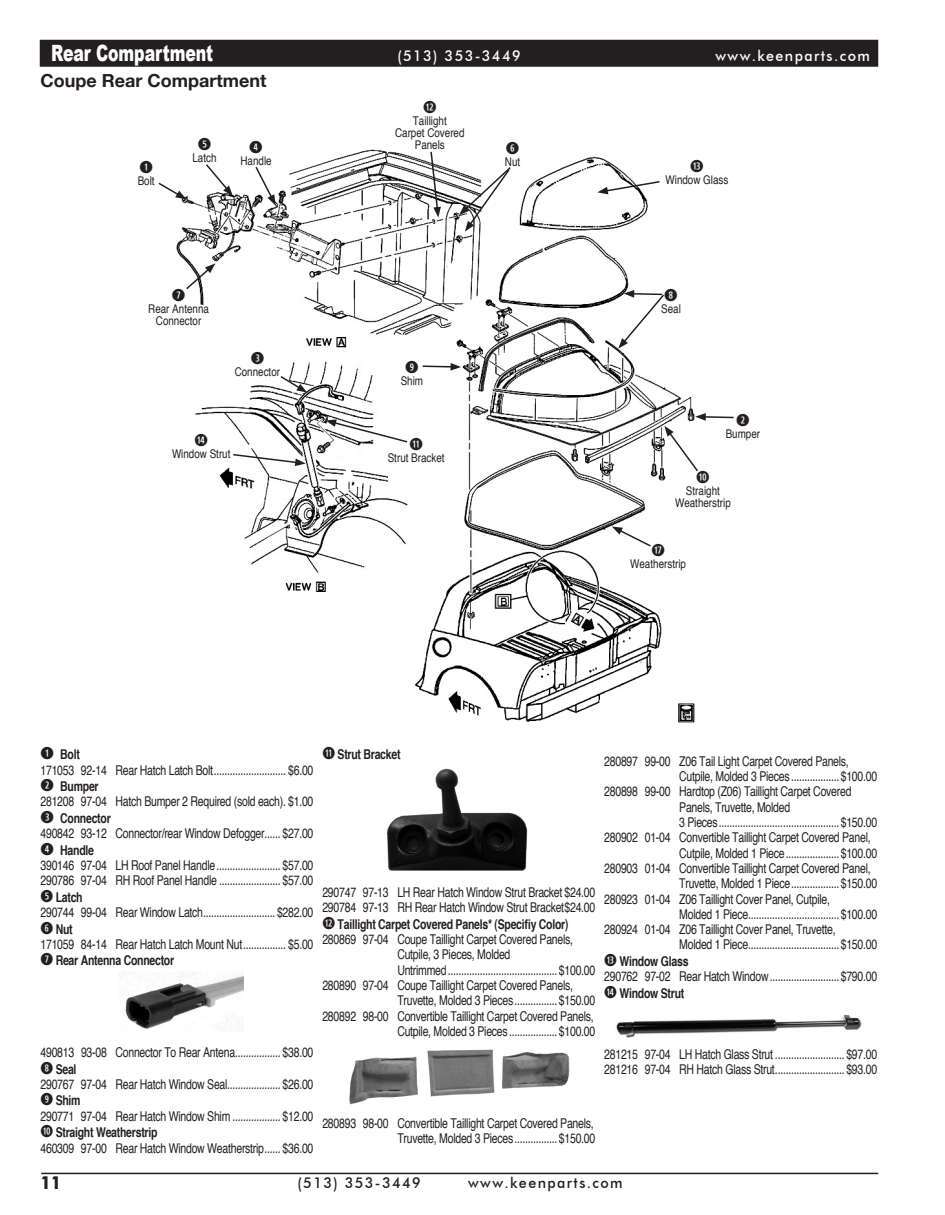
<style>
.page{position:relative;width:945px;height:1215px;background:#fff}
.page>*{position:absolute;margin:0;border:0;box-sizing:border-box;transform-origin:0 0}
.t1{font:900 22.5px "Arial";letter-spacing:-.005em;color:#fff;scale:.7 1}
.t2{font:700 18px "Helvetica Neue";color:#231f20}
.t3{font:700 18px "Schol Broadway";color:#231f20;scale:.95 1}
.t4{font:700 16.5px "Combi Numerals";color:#231f20}
.t5{font:500 15px "Schol Broadway";letter-spacing:.1em;color:#231f20;scale:.95 1}
.t6{font:500 15px "Schol Broadway";letter-spacing:.1em;color:#fff;scale:.95 1}
.t7{font:condensed 13.5px/15.9px "Helvetica";letter-spacing:-.02em;color:#231f20;scale:.95 1}
.t8{font:700 condensed 13.5px "Helvetica";letter-spacing:-.02em;color:#231f20;scale:.95 1}
.t9{font:condensed 12px/12px "Helvetica";color:#231f20;text-align:center}
.s1{font-family:"Combi Numerals";font-weight:700;font-stretch:normal;font-size:16.5px}
.s2{font-weight:700}
.s3{font-family:"Combi Numerals";font-stretch:normal;font-size:16.5px}
</style>
<div class="page">
<div style="left:40px;top:40px;width:838px;height:27px;background:#231f20;border:2px solid #231f20"></div>
<hr style="left:41px;top:1173px;width:837px;height:1px;background:#231f20">
<img style="left:386px;top:768px;width:142px;height:103px">
<img style="left:349px;top:1049px;width:221px;height:56px">
<img style="left:177px;top:149px;width:518px;height:574px">
<svg style="left:177px;top:263px;width:38px;height:66px"></svg>
<svg style="left:672px;top:482px;width:23px;height:38px"></svg>
<svg style="left:326px;top:419px;width:122px;height:48px"></svg>
<svg style="left:397px;top:363px;width:64px;height:26px"></svg>
<svg style="left:664px;top:413px;width:70px;height:60px"></svg>
<svg style="left:231px;top:363px;width:76px;height:30px"></svg>
<svg style="left:618px;top:290px;width:64px;height:59px"></svg>
<svg style="left:177px;top:438px;width:129px;height:34px"></svg>
<svg style="left:612px;top:526px;width:78px;height:55px"></svg>
<svg style="left:597px;top:163px;width:98px;height:35px"></svg>
<img style="left:125px;top:975px;width:119px;height:54px">
<img style="left:616px;top:1015px;width:246px;height:23px">
<svg style="left:158px;top:149px;width:118px;height:56px"></svg>
<svg style="left:392px;top:149px;width:131px;height:83px"></svg>
<p class="t1" style="left:51px;top:40px;width:233px">Rear Compartment</p>
<p class="t6" style="left:397px;top:46px;width:131px">(513) 353-3449</p>
<p class="t6" style="left:715px;top:47px;width:164px">www.keenparts.com</p>
<p class="t2" style="left:40px;top:66px;width:227px">Coupe Rear Compartment</p>
<p class="t4" style="left:139px;top:161px;width:15px">Q</p>
<p class="t9" style="left:138px;top:174px;width:18px">Bolt</p>
<p class="t4" style="left:198px;top:138px;width:15px">T</p>
<p class="t9" style="left:192px;top:152px;width:26px">Latch</p>
<p class="t4" style="left:249px;top:141px;width:15px">R</p>
<p class="t9" style="left:241px;top:155px;width:33px">Handle</p>
<p class="t4" style="left:423px;top:101px;width:15px">D</p>
<p class="t9" style="left:395px;top:115px;width:71px">Taillight<br>Carpet Covered<br>Panels</p>
<p class="t4" style="left:506px;top:142px;width:15px">Y</p>
<p class="t9" style="left:505px;top:156px;width:17px">Nut</p>
<p class="t4" style="left:690px;top:160px;width:15px">F</p>
<p class="t9" style="left:666px;top:173px;width:64px">Window Glass</p>
<p class="t4" style="left:172px;top:288px;width:15px">U</p>
<p class="t9" style="left:148px;top:302px;width:62px">Rear Antenna<br>Connector</p>
<p class="t4" style="left:664px;top:289px;width:15px">I</p>
<p class="t9" style="left:661px;top:303px;width:21px">Seal</p>
<p class="t4" style="left:251px;top:352px;width:15px">E</p>
<p class="t9" style="left:235px;top:365px;width:47px">Connector</p>
<p class="t4" style="left:405px;top:360px;width:15px">O</p>
<p class="t9" style="left:401px;top:374px;width:24px">Shim</p>
<p class="t4" style="left:195px;top:434px;width:15px">G</p>
<p class="t9" style="left:172px;top:448px;width:60px">Window Strut</p>
<p class="t4" style="left:409px;top:438px;width:15px">S</p>
<p class="t9" style="left:388px;top:452px;width:58px">Strut Bracket</p>
<p class="t4" style="left:736px;top:414px;width:15px">W</p>
<p class="t9" style="left:726px;top:428px;width:36px">Bumper</p>
<p class="t4" style="left:696px;top:471px;width:15px">A</p>
<p class="t9" style="left:675px;top:484px;width:57px">Straight<br>Weatherstrip</p>
<p class="t4" style="left:651px;top:544px;width:15px">K</p>
<p class="t9" style="left:630px;top:558px;width:57px">Weatherstrip</p>
<p class="t7" style="left:40px;top:746px;width:289px"><span class="s1">Q</span> <span class="s2">Bolt<br></span>171053 92-14 Rear Hatch Latch Bolt........................... $6.00<br><span class="s1">W</span> <span class="s2">Bumper<br></span>281208 97-04 Hatch Bumper 2 Required (sold each). $1.00<br><span class="s1">E</span> <span class="s2">Connector<br></span>490842 93-12 Connector/rear Window Defogger...... $27.00<br><span class="s1">R</span> <span class="s2">Handle<br></span>390146 97-04 LH Roof Panel Handle........................ $57.00<br>290786 97-04 RH Roof Panel Handle ....................... $57.00<br><span class="s1">T</span> <span class="s2">Latch<br></span>290744 99-04 Rear Window Latch........................... $282.00<br><span class="s1">Y</span> <span class="s2">Nut<br></span>171059 84-14 Rear Hatch Latch Mount Nut................ $5.00<br><span class="s1">U</span> <span class="s2">Rear Antenna Connector</span></p>
<p class="t7" style="left:40px;top:1044px;width:289px">490813 93-08 Connector To Rear Antena................. $38.00<br><span class="s1">I</span> <span class="s2">Seal<br></span>290767 97-04 Rear Hatch Window Seal.................... $26.00<br><span class="s1">O</span> <span class="s2">Shim<br></span>290771 97-04 Rear Hatch Window Shim .................. $12.00<br><span class="s1">A</span> <span class="s2">Straight Weatherstrip<br></span>460309 97-00 Rear Hatch Window Weatherstrip...... $36.00</p>
<p class="t8" style="left:322px;top:746px;width:84px"><span class="s3">S</span> Strut Bracket</p>
<p class="t7" style="left:322px;top:884px;width:289px">290747 97-13 LH Rear Hatch Window Strut Bracket $24.00</p>
<p class="t7" style="left:322px;top:899px;width:289px">290784 97-13 RH Rear Hatch Window Strut Bracket$24.00</p>
<p class="t8" style="left:322px;top:915px;width:261px"><span class="s3">D</span> Taillight Carpet Covered Panels* (Specifiy Color)</p>
<p class="t7" style="left:322px;top:931px;width:266px">280869 97-04 Coupe Taillight Carpet Covered Panels,</p>
<p class="t7" style="left:397px;top:946px;width:121px">Cutpile, 3 Pieces, Molded</p>
<p class="t7" style="left:397px;top:962px;width:210px">Untrimmed......................................... $100.00</p>
<p class="t7" style="left:322px;top:977px;width:266px">280890 97-04 Coupe Taillight Carpet Covered Panels,</p>
<p class="t7" style="left:397px;top:992px;width:210px">Truvette, Molded 3 Pieces................ $150.00</p>
<p class="t7" style="left:322px;top:1008px;width:287px">280892 98-00 Convertible Taillight Carpet Covered Panels,</p>
<p class="t7" style="left:397px;top:1023px;width:210px">Cutpile, Molded 3 Pieces .................. $100.00</p>
<p class="t7" style="left:322px;top:1115px;width:289px;line-height:15.3px;text-align:right">280893 98-00 Convertible Taillight Carpet Covered Panels,<br>Truvette, Molded 3 Pieces................ $150.00</p>
<p class="t7" style="left:604px;top:753px;width:259px">280897 99-00 Z06 Tail Light Carpet Covered Panels,</p>
<p class="t7" style="left:679px;top:768px;width:210px">Cutpile, Molded 3 Pieces .................. $100.00</p>
<p class="t7" style="left:604px;top:783px;width:262px">280898 99-00 Hardtop (Z06) Taillight Carpet Covered</p>
<p class="t7" style="left:679px;top:799px;width:118px">Panels, Truvette, Molded</p>
<p class="t7" style="left:679px;top:814px;width:210px">3 Pieces............................................. $150.00</p>
<p class="t7" style="left:604px;top:829px;width:282px">280902 01-04 Convertible Taillight Carpet Covered Panel,</p>
<p class="t7" style="left:679px;top:845px;width:210px">Cutpile, Molded 1 Piece.................... $100.00</p>
<p class="t7" style="left:604px;top:860px;width:282px">280903 01-04 Convertible Taillight Carpet Covered Panel,</p>
<p class="t7" style="left:679px;top:875px;width:210px">Truvette, Molded 1 Piece.................. $150.00</p>
<p class="t7" style="left:604px;top:890px;width:239px">280923 01-04 Z06 Taillight Cover Panel, Cutpile,</p>
<p class="t7" style="left:679px;top:906px;width:210px">Molded 1 Piece.................................. $100.00</p>
<p class="t7" style="left:604px;top:921px;width:245px">280924 01-04 Z06 Taillight Cover Panel, Truvette,</p>
<p class="t7" style="left:679px;top:936px;width:210px">Molded 1 Piece.................................. $150.00</p>
<p class="t7" style="left:604px;top:953px;width:289px"><span class="s1">F</span> <span class="s2">Window Glass<br></span>290762 97-02 Rear Hatch Window.......................... $790.00<br><span class="s1">G</span> <span class="s2">Window Strut</span></p>
<p class="t7" style="left:604px;top:1046px;width:289px;line-height:15.3px">281215 97-04 LH Hatch Glass Strut .......................... $97.00<br>281216 97-04 RH Hatch Glass Strut.......................... $93.00</p>
<p class="t3" style="left:40px;top:1171px;width:24px">11</p>
<p class="t5" style="left:298px;top:1173px;width:131px">(513) 353-3449</p>
<p class="t5" style="left:468px;top:1173px;width:164px">www.keenparts.com</p>
</div>
